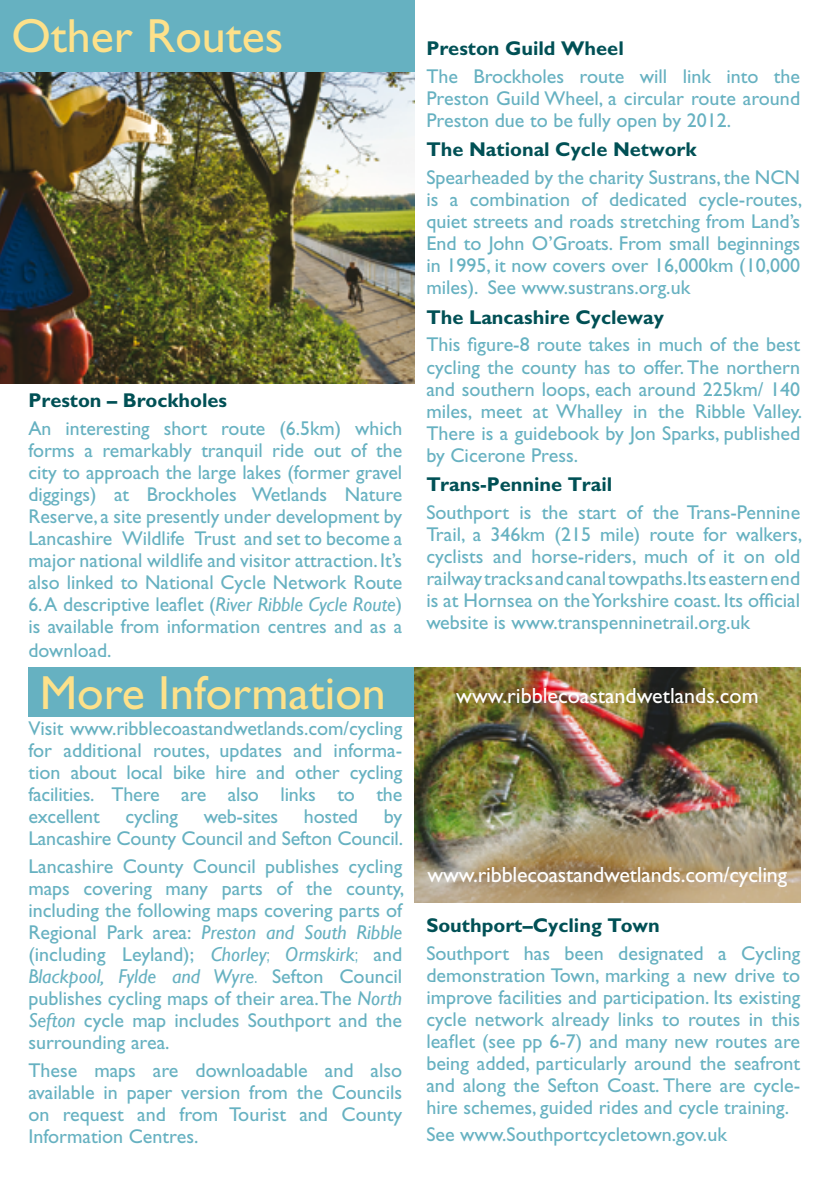
<style>
.page{position:relative;width:840px;height:1191px;background:#fff}
.page>*{position:absolute;margin:0;border:0;box-sizing:border-box;transform-origin:0 0}
.t1{font:48px "Gill Sans";color:#fde18a}
.t2{font:22px "Gill Sans";letter-spacing:-.01em;color:#fff}
.t3{font:20px/22px "Gill Sans";color:#66b1c1;text-align:justify}
.t4{font:700 20px "M Gill Sans";color:#005055}
.s1{font-style:italic}
.s2{font-weight:300}
</style>
<div class="page">
<div style="left:0;top:0;width:414px;height:84px;background:#66b1c1"></div>
<div style="left:28px;top:668px;width:386px;height:49px;background:#66b1c1"></div>
<img style="left:0;top:72px;width:414px;height:312px">
<img style="left:414px;top:668px;width:385px;height:235px">
<h1 class="t1" style="left:11px;top:8px;width:273px">Other Routes</h1>
<p class="t4" style="left:28px;top:389px;width:200px">Preston – Brockholes</p>
<p class="t3" style="left:28px;top:417px;width:375px">An interesting short route (6.5km) which forms a remarkably tranquil ride out of the city to approach the large lakes (former gravel diggings) at Brockholes Wetlands Nature Reserve, a site presently under development by Lancashire Wildlife Trust and set to become a major national wildlife and visitor attraction. It’s also linked to National Cycle Network Route</p>
<p class="t3" style="left:28px;top:593px;width:375px">6. A descriptive leaflet (<span class="s1">River Ribble Cycle Route</span>) is available from information centres and as a</p>
<p class="t3" style="left:28px;top:639px;width:85px">download.</p>
<h1 class="t1" style="left:40px;top:666px;width:347px">More Information</h1>
<p class="t3" style="left:28px;top:717px;width:375px">Visit www.ribblecoastandwetlands.com/cycling for additional routes, updates and informa&shy;tion about local bike hire and other cycling facilities. There are also links to the excellent</p>
<p class="t3" style="left:28px;top:805px;width:376px;text-align:right">by<br>Lancashire County Council and Sefton Council.</p>
<p class="t3" style="left:28px;top:855px;width:377px">Lancashire County Council publishes cycling maps covering many parts of the county, including the following maps covering parts of Regional Park area: <span class="s1">Preston and South Ribble </span>(including Leyland); <span class="s1">Chorley</span><span class="s2">;</span> <span class="s1">Ormskirk</span><span class="s2">;</span> and <span class="s1">Blackpool, Fylde and Wyre</span><span class="s2">.</span> Sefton Council publishes cycling maps of their area.The <span class="s1">North Sefton</span> cycle map includes Southport and the surrounding area.</p>
<p class="t3" style="left:28px;top:1059px;width:375px">These maps are downloadable and also available in paper version from the Councils on request and from Tourist and County Information Centres.</p>
<p class="t3" style="left:125px;top:805px;width:54px">cycling</p>
<p class="t3" style="left:203px;top:805px;width:76px">web-sites</p>
<p class="t3" style="left:304px;top:805px;width:56px">hosted</p>
<p class="t4" style="left:426px;top:37px;width:199px">Preston Guild Wheel</p>
<p class="t3" style="left:426px;top:65px;width:375px">The Brockholes route will link into the Preston Guild Wheel, a circular route around Preston due to be fully open by 2012.</p>
<p class="t4" style="left:426px;top:139px;width:271px">The National Cycle Network</p>
<p class="t3" style="left:426px;top:166px;width:377px">Spearheaded by the charity Sustrans, the NCN is a combination of dedicated cycle-routes, quiet streets and roads stretching from Land’s End to John O’Groats. From small beginnings in 1995, it now covers over 16,000km (10,000 miles). See www.sustrans.org.uk</p>
<p class="t4" style="left:426px;top:306px;width:239px">The Lancashire Cycleway</p>
<p class="t3" style="left:426px;top:334px;width:377px">This figure-8 route takes in much of the best cycling the county has to offer. The northern and southern loops, each around 225km/ 140 miles, meet at Whalley in the Ribble Valley.<br>There is a guidebook by Jon Sparks, published by Cicerone Press.</p>
<p class="t4" style="left:426px;top:473px;width:187px">Trans-Pennine Trail</p>
<p class="t3" style="left:426px;top:501px;width:377px">Southport is the start of the Trans-Pennine Trail, a 346km (215 mile) route for walkers, cyclists and horse-riders, much of it on old railway tracks and canal towpaths.Its eastern end is at Hornsea on the Yorkshire coast. Its official website is www.transpenninetrail.org.uk</p>
<p class="t2" style="left:456px;top:683px;width:304px">www.ribblecoastandwetlands.com</p>
<p class="t2" style="left:427px;top:861px;width:361px">www.ribblecoastandwetlands.com/cycling</p>
<p class="t4" style="left:426px;top:914px;width:235px">Southport–Cycling Town</p>
<p class="t3" style="left:426px;top:942px;width:375px">Southport has been designated a Cycling demonstration Town, marking a new drive to improve facilities and participation. Its existing cycle network already links to routes in this leaflet (see pp 6-7) and many new routes are being added, particularly around the seafront and along the Sefton Coast. There are cycle&shy;hire schemes, guided rides and cycle training.</p>
<p class="t3" style="left:426px;top:1123px;width:302px">See www.Southportcycletown.gov.uk</p>
</div>
